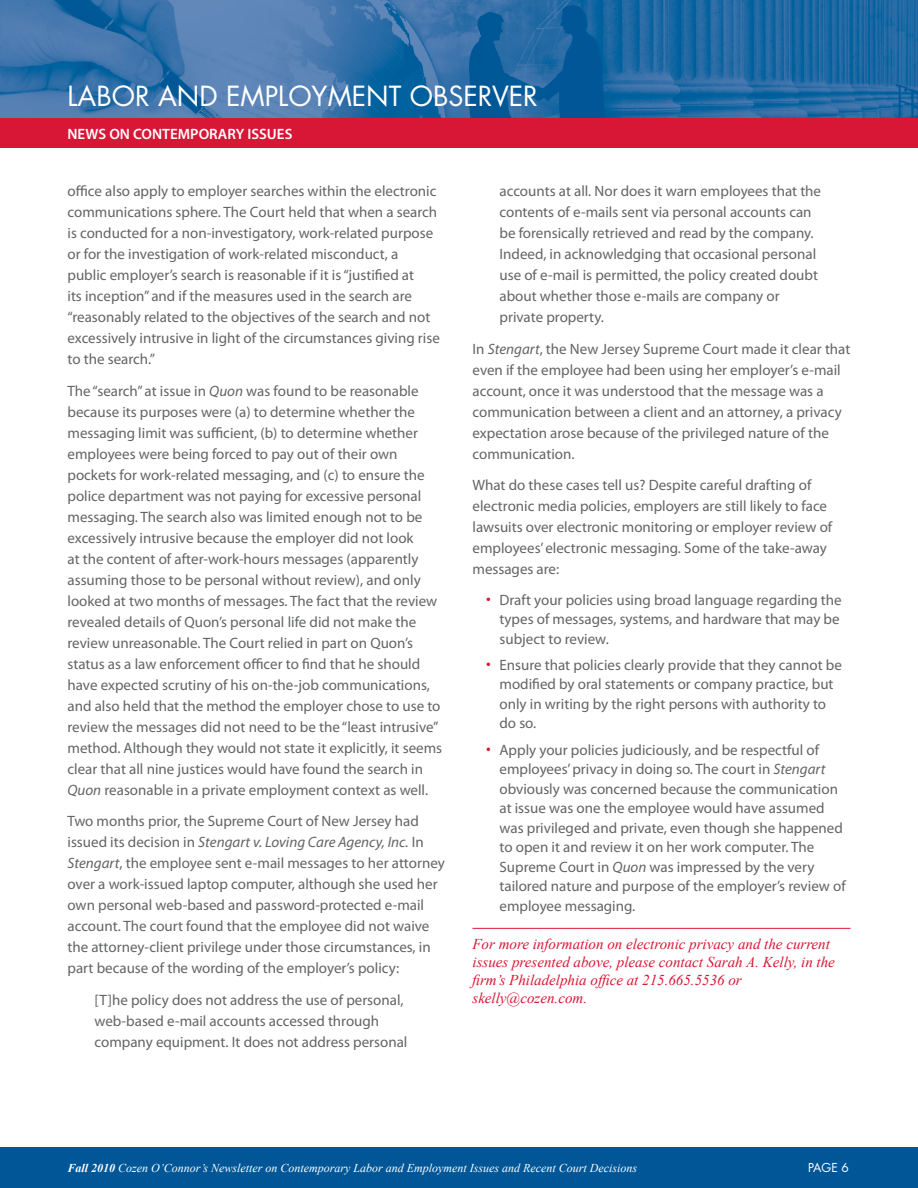
<style>
.page{position:relative;width:918px;height:1188px;background:#fff}
.page>*{position:absolute;margin:0;border:0;box-sizing:border-box;transform-origin:0 0}
.t1{font:27px "Futura";color:#fff}
.t2{font:15px/21px "Myriad Pro";color:#636466}
.t3{font:italic 15px/18px "Times New Roman";color:#d81635}
.t4{font:600 15px "Myriad Pro";color:#fff}
.t5{font:italic 12px "Times New Roman";color:#fff}
.t6{font:12px "Futura";color:#fff}
.s1{font-style:italic}
.s2{font-family:"Myriad";font-size:16.5px;color:#d81635}
.s3{font-weight:700}
</style>
<div class="page">
<img style="left:0;top:0;width:918px;height:119px">
<div style="left:0;top:119px;width:918px;height:29px;background:#d81635"></div>
<div style="left:0;top:1148px;width:918px;height:40px;background:#005696"></div>
<hr style="left:472px;top:928px;width:378px;height:1px;background:#d81635">
<h1 class="t1" style="left:68px;top:79px;width:472px">LABOR AND EMPLOYMENT OBSERVER</h1>
<p class="t4" style="left:68px;top:125px;width:226px">NEWS ON CONTEMPORARY ISSUES</p>
<p class="t2" style="left:68px;top:180px;width:374px">office also apply to employer searches within the electronic communications sphere. The Court held that when a search is conducted for a non-investigatory, work-related purpose or for the investigation of work-related misconduct, a public employer’s search is reasonable if it is “justified at<br>its inception” and if the measures used in the search are “reasonably related to the objectives of the search and not excessively intrusive in light of the circumstances giving rise to the search.”</p>
<p class="t2" style="left:68px;top:380px;width:376px">The “search” at issue in <span class="s1">Quon</span> was found to be reasonable because its purposes were (a) to determine whether the messaging limit was sufficient, (b) to determine whether employees were being forced to pay out of their own pockets for work-related messaging, and (c) to ensure the police department was not paying for excessive personal messaging. The search also was limited enough not to be excessively intrusive because the employer did not look<br>at the content of after-work-hours messages (apparently assuming those to be personal without review), and only looked at two months of messages. The fact that the review revealed details of Quon’s personal life did not make the review unreasonable. The Court relied in part on Quon’s status as a law enforcement officer to find that he should have expected scrutiny of his on-the-job communications, and also held that the method the employer chose to use to review the messages did not need to be the “least intrusive” method. Although they would not state it explicitly, it seems clear that all nine justices would have found the search in <span class="s1">Quon</span> reasonable in a private employment context as well.</p>
<p class="t2" style="left:68px;top:811px;width:379px">Two months prior, the Supreme Court of New Jersey had issued its decision in <span class="s1">Stengart v. Loving Care Agency, Inc.</span> In <span class="s1">Stengart</span>, the employee sent e-mail messages to her attorney over a work-issued laptop computer, although she used her own personal web-based and password-protected e-mail account. The court found that the employee did not waive the attorney-client privilege under those circumstances, in part because of the wording of the employer’s policy:</p>
<p class="t2" style="left:94px;top:989px;width:314px">[T]he policy does not address the use of personal, web-based e-mail accounts accessed through company equipment. It does not address personal</p>
<p class="t2" style="left:500px;top:180px;width:323px">accounts at all. Nor does it warn employees that the contents of e-mails sent via personal accounts can be forensically retrieved and read by the company.<br>Indeed, in acknowledging that occasional personal use of e-mail is permitted, the policy created doubt about whether those e-mails are company or private property.</p>
<p class="t2" style="left:472px;top:338px;width:379px">In <span class="s1">Stengart</span>, the New Jersey Supreme Court made it clear that even if the employee had been using her employer’s e-mail account, once it was understood that the message was a communication between a client and an attorney, a privacy expectation arose because of the privileged nature of the communication.</p>
<p class="t2" style="left:472px;top:475px;width:361px">What do these cases tell us? Despite careful drafting of electronic media policies, employers are still likely to face lawsuits over electronic monitoring or employer review of employees’ electronic messaging. Some of the take-away messages are:</p>
<p class="t2" style="left:500px;top:590px;width:344px;line-height:19.5px;text-indent:-14px"><span class="s2">•</span> Draft your policies using broad language regarding the types of messages, systems, and hardware that may be subject to review.</p>
<p class="t2" style="left:500px;top:655px;width:344px;line-height:19.5px;text-indent:-14px"><span class="s2">•</span> Ensure that policies clearly provide that they cannot be modified by oral statements or company practice, but only in writing by the right persons with authority to do so.</p>
<p class="t2" style="left:500px;top:740px;width:348px;line-height:19.5px;text-indent:-14px"><span class="s2">•</span> Apply your policies judiciously, and be respectful of employees’ privacy in doing so. The court in <span class="s1">Stengart </span>obviously was concerned because the communication at issue was one the employee would have assumed was privileged and private, even though she happened to open it and review it on her work computer. The Supreme Court in <span class="s1">Quon</span> was impressed by the very tailored nature and purpose of the employer’s review of employee messaging.</p>
<p class="t3" style="left:472px;top:935px;width:364px">For more information on electronic privacy and the current issues presented above, please contact Sarah A. Kelly, in the firm’s Philadelphia office at 215.665.5536 or skelly@cozen.com.</p>
<p class="t5" style="left:68px;top:1160px;width:571px"><span class="s3">Fall 2010</span> Cozen O’Connor’s Newsletter on Contemporary Labor and Employment Issues and Recent Court Decisions</p>
<p class="t6" style="left:808px;top:1160px;width:42px">PAGE 6</p>
</div>
